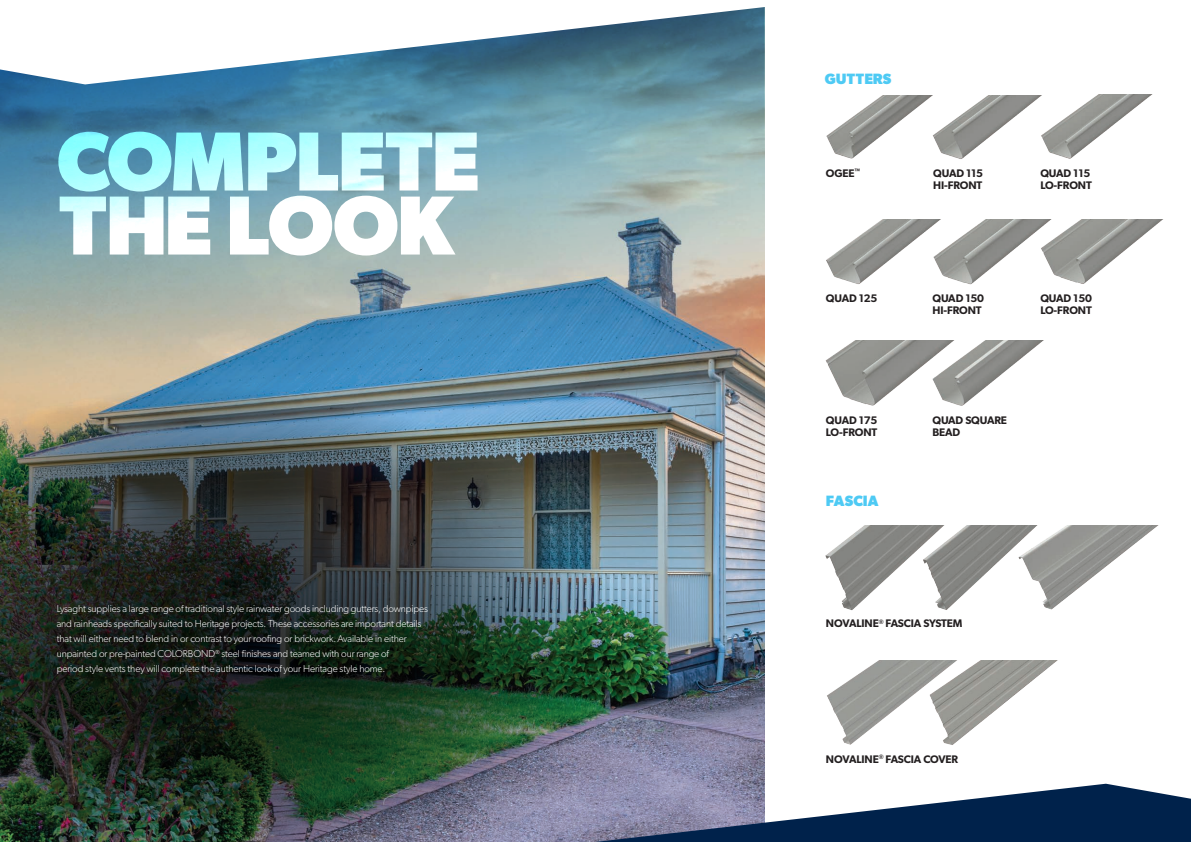
<style>
.page{position:relative;width:1191px;height:842px;background:#fff}
.page>*{position:absolute;margin:0;border:0;box-sizing:border-box;transform-origin:0 0}
.t1{font:700 84px/64px "Gibson";letter-spacing:-.02em;color:#fff}
.Look_Book_-_Product_Heading_-_2023{font:700 15px "Gibson";letter-spacing:.005em;color:#4ecaf4}
.Look_Book_-_Product_Type_Heading_-_2023{font:600 11px/12px "Gibson";letter-spacing:-.01em;color:#231f20}
.Look_Book_-_Body_Copy_-_2023{font:300 10px/15px "Gibson";letter-spacing:-.01em;color:#fff}
</style>
<div class="page">
<img style="left:0;top:84px;width:764px;height:633px">
<img style="left:0;top:386px;width:616px;height:456px">
<svg style="left:0;top:7px;width:765px;height:77px"></svg>
<img style="left:826px;top:96px;width:106px;height:63px">
<img style="left:957px;top:219px;width:95px;height:65px">
<img style="left:933px;top:96px;width:107px;height:63px">
<img style="left:826px;top:341px;width:106px;height:65px">
<img style="left:1040px;top:94px;width:113px;height:65px">
<img style="left:1040px;top:220px;width:122px;height:64px">
<img style="left:932px;top:341px;width:111px;height:65px">
<img style="left:826px;top:219px;width:131px;height:65px">
<img style="left:827px;top:660px;width:101px;height:85px">
<img style="left:928px;top:660px;width:130px;height:85px">
<img style="left:826px;top:525px;width:95px;height:85px">
<img style="left:921px;top:525px;width:97px;height:85px">
<img style="left:1018px;top:525px;width:141px;height:85px">
<svg style="left:595px;top:784px;width:596px;height:58px"></svg>
<h1 class="t1" style="left:57px;top:127px;width:425px">COMPLETE<br>THE LOOK</h1>
<p class="Look_Book_-_Body_Copy_-_2023" style="left:57px;top:601px;width:373px">Lysaght supplies a large range of traditional style rainwater goods including gutters, downpipes and rainheads specifically suited to Heritage projects. These accessories are important details that will either need to blend in or contrast to your roofing or brickwork.Available in either unpainted or pre-painted COLORBOND<sup>®</sup> steel finishes and teamed with our range of<br>period style vents they will complete the authentic look of your Heritage style home.</p>
<p class="Look_Book_-_Product_Heading_-_2023" style="left:825px;top:70px;width:68px">GUTTERS</p>
<p class="Look_Book_-_Product_Type_Heading_-_2023" style="left:826px;top:167px;width:36px">OGEE<sup>™</sup></p>
<p class="Look_Book_-_Product_Type_Heading_-_2023" style="left:933px;top:167px;width:51px">QUAD 115<br>HI-FRONT</p>
<p class="Look_Book_-_Product_Type_Heading_-_2023" style="left:1040px;top:167px;width:53px">QUAD 115<br>LO-FRONT</p>
<p class="Look_Book_-_Product_Type_Heading_-_2023" style="left:826px;top:292px;width:53px">QUAD 125</p>
<p class="Look_Book_-_Product_Type_Heading_-_2023" style="left:826px;top:413px;width:53px">QUAD 175<br>LO-FRONT</p>
<p class="Look_Book_-_Product_Heading_-_2023" style="left:826px;top:492px;width:54px">FASCIA</p>
<p class="Look_Book_-_Product_Type_Heading_-_2023" style="left:932px;top:292px;width:53px">QUAD 150<br>HI-FRONT</p>
<p class="Look_Book_-_Product_Type_Heading_-_2023" style="left:1040px;top:292px;width:53px">QUAD 150<br>LO-FRONT</p>
<p class="Look_Book_-_Product_Type_Heading_-_2023" style="left:932px;top:413px;width:76px">QUAD SQUARE<br>BEAD</p>
<p class="Look_Book_-_Product_Type_Heading_-_2023" style="left:826px;top:617px;width:138px">NOVALINE<sup>®</sup> FASCIA SYSTEM</p>
<p class="Look_Book_-_Product_Type_Heading_-_2023" style="left:826px;top:752px;width:134px">NOVALINE<sup>®</sup> FASCIA COVER</p>
</div>
